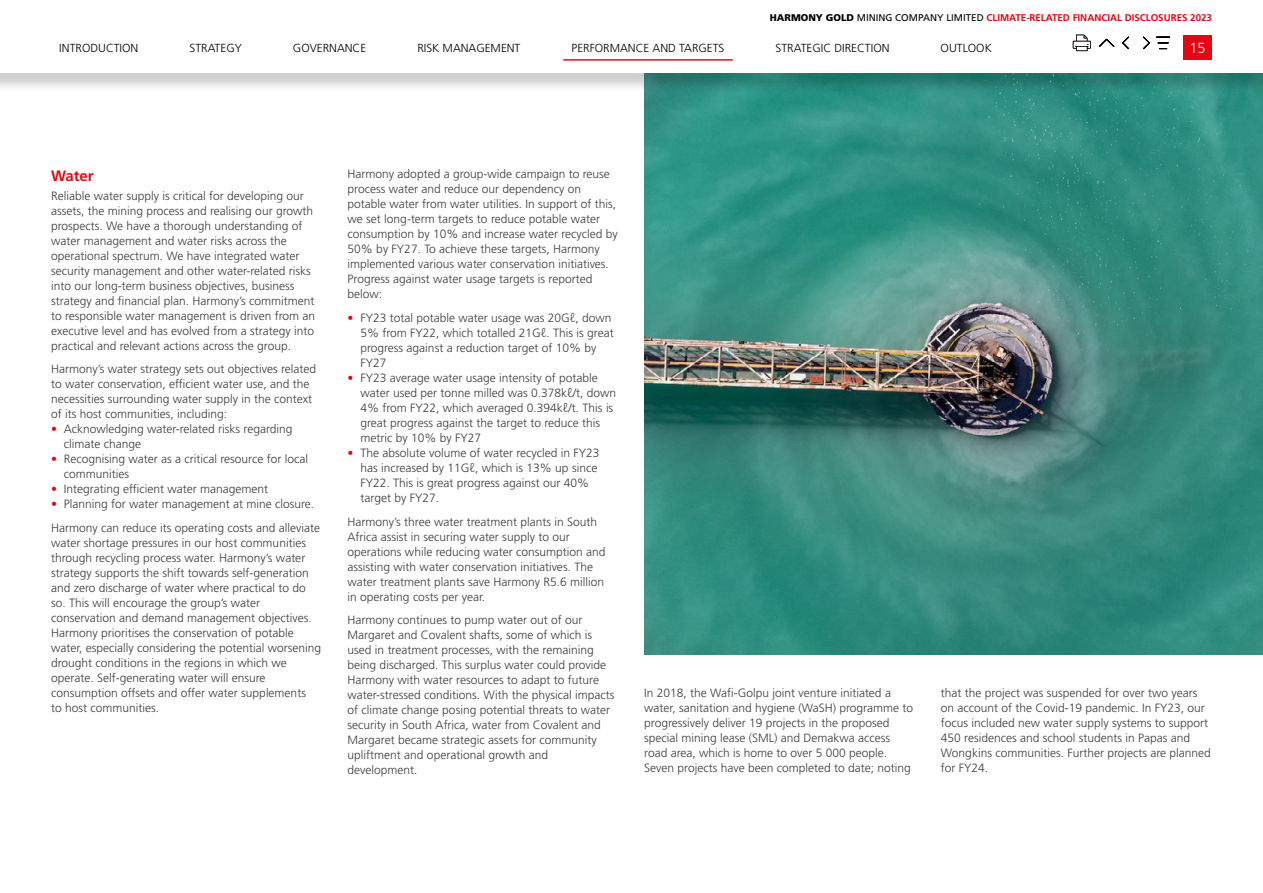
<style>
.page{position:relative;width:1263px;height:893px;background:#fff}
.page>*{position:absolute;margin:0;border:0;box-sizing:border-box;transform-origin:0 0}
.Front-Level-1{font:700 15px "Frutiger LT Std";color:#e30613}
.t1{font:300 14.55px "Frutiger LT Std";color:#fff}
.Front-Body-Copy{font:300 12px/15px "Frutiger LT Std";color:#3c3c3b}
.Front-Body-Copy-NoSpace{font:300 12px/15px "Frutiger LT Std";color:#3c3c3b}
.t2{font:300 11.7px "Frutiger LT Std";color:#000}
.t3{font:700 9.75px "Frutiger LT Std";color:#e30613}
.s1{font-weight:900;color:#000}
.s2{font-weight:400;color:#000}
.s3{color:#e30613}
</style>
<div class="page">
<img style="left:644px;top:92px;width:619px;height:563px">
<div style="left:0;top:0;width:1263px;height:92px;background:#000;opacity:.19"></div>
<div style="left:0;top:0;width:1263px;height:73px;background:#fff"></div>
<div style="left:1183px;top:35px;width:29px;height:24px;background:#e30613"></div>
<hr style="left:563px;top:59px;width:170px;height:2px;background:#e30613">
<svg style="left:1157px;top:37px;width:12px;height:12px"></svg>
<svg style="left:1122px;top:36px;width:28px;height:14px"></svg>
<svg style="left:1099px;top:38px;width:16px;height:9px"></svg>
<svg style="left:1073px;top:35px;width:18px;height:16px"></svg>
<p class="t3" style="left:770px;top:12px;width:444px"><span class="s1">HARMONY GOLD</span> <span class="s2">MINING COMPANY LIMITED</span> CLIMATE-RELATED FINANCIAL DISCLOSURES 2023</p>
<p class="t2" style="left:189px;top:41px;width:54px">STRATEGY</p>
<p class="t2" style="left:293px;top:41px;width:75px">GOVERNANCE</p>
<p class="t2" style="left:417px;top:41px;width:105px">RISK MANAGEMENT</p>
<p class="t2" style="left:775px;top:41px;width:116px">STRATEGIC DIRECTION</p>
<p class="t2" style="left:941px;top:41px;width:53px">OUTLOOK</p>
<p class="t1" style="left:1189px;top:39px;width:18px">15</p>
<p class="t2" style="left:59px;top:41px;width:81px">INTRODUCTION</p>
<p class="t2" style="left:571px;top:41px;width:154px">PERFORMANCE AND TARGETS</p>
<p class="Front-Level-1" style="left:51px;top:167px;width:44px">Water</p>
<p class="Front-Body-Copy" style="left:51px;top:188px;width:266px">Reliable water supply is critical for developing our assets, the mining process and realising our growth prospects. We have a thorough understanding of water management and water risks across the operational spectrum. We have integrated water security management and other water-related risks into our long-term business objectives, business strategy and financial plan. Harmony’s commitment to responsible water management is driven from an executive level and has evolved from a strategy into practical and relevant actions across the group.</p>
<p class="Front-Body-Copy-NoSpace" style="left:51px;top:362px;width:267px">Harmony’s water strategy sets out objectives related to water conservation, efficient water use, and the necessities surrounding water supply in the context of its host communities, including:</p>
<p class="Front-Body-Copy" style="left:64px;top:422px;width:230px;text-indent:-13px"><span class="s3">•</span> Acknowledging water-related risks regarding climate change</p>
<p class="Front-Body-Copy" style="left:64px;top:452px;width:246px;text-indent:-13px"><span class="s3">•</span> Recognising water as a critical resource for local communities</p>
<p class="Front-Body-Copy" style="left:51px;top:482px;width:219px"><span class="s3">•</span> Integrating efficient water management</p>
<p class="Front-Body-Copy" style="left:51px;top:497px;width:265px"><span class="s3">•</span> Planning for water management at mine closure.</p>
<p class="Front-Body-Copy" style="left:51px;top:520px;width:272px">Harmony can reduce its operating costs and alleviate water shortage pressures in our host communities through recycling process water. Harmony’s water strategy supports the shift towards self-generation and zero discharge of water where practical to do so. This will encourage the group’s water conservation and demand management objectives.<br>Harmony prioritises the conservation of potable water, especially considering the potential worsening drought conditions in the regions in which we operate. Self-generating water will ensure consumption offsets and offer water supplements<br>to host communities.</p>
<p class="Front-Body-Copy" style="left:348px;top:167px;width:272px">Harmony adopted a group-wide campaign to reuse process water and reduce our dependency on potable water from water utilities. In support of this, we set long-term targets to reduce potable water consumption by 10% and increase water recycled by 50% by FY27. To achieve these targets, Harmony implemented various water conservation initiatives.<br>Progress against water usage targets is reported below:</p>
<p class="Front-Body-Copy" style="left:360px;top:310px;width:255px;text-indent:-13px"><span class="s3">•</span> FY23 total potable water usage was 20Gℓ, down 5% from FY22, which totalled 21Gℓ. This is great progress against a reduction target of 10% by FY27</p>
<p class="Front-Body-Copy" style="left:360px;top:370px;width:257px;text-indent:-13px"><span class="s3">•</span> FY23 average water usage intensity of potable water used per tonne milled was 0.378kℓ/t, down 4% from FY22, which averaged 0.394kℓ/t. This is great progress against the target to reduce this metric by 10% by FY27</p>
<p class="Front-Body-Copy" style="left:360px;top:445px;width:241px;text-indent:-13px"><span class="s3">•</span> The absolute volume of water recycled in FY23 has increased by 11Gℓ, which is 13% up since FY22. This is great progress against our 40% target by FY27.</p>
<p class="Front-Body-Copy" style="left:348px;top:514px;width:259px">Harmony’s three water treatment plants in South Africa assist in securing water supply to our operations while reducing water consumption and assisting with water conservation initiatives. The water treatment plants save Harmony R5.6 million in operating costs per year.</p>
<p class="Front-Body-Copy" style="left:348px;top:613px;width:268px">Harmony continues to pump water out of our Margaret and Covalent shafts, some of which is used in treatment processes, with the remaining being discharged. This surplus water could provide Harmony with water resources to adapt to future water-stressed conditions. With the physical impacts of climate change posing potential threats to water security in South Africa, water from Covalent and Margaret became strategic assets for community upliftment and operational growth and development.</p>
<p class="Front-Body-Copy" style="left:644px;top:686px;width:270px">In 2018, the Wafi-Golpu joint venture initiated a water, sanitation and hygiene (WaSH) programme to progressively deliver 19 projects in the proposed special mining lease (SML) and Demakwa access road area, which is home to over 5 000 people.<br>Seven projects have been completed to date; noting</p>
<p class="Front-Body-Copy" style="left:941px;top:686px;width:272px">that the project was suspended for over two years on account of the Covid-19 pandemic. In FY23, our focus included new water supply systems to support 450 residences and school students in Papas and Wongkins communities. Further projects are planned for FY24.</p>
</div>
